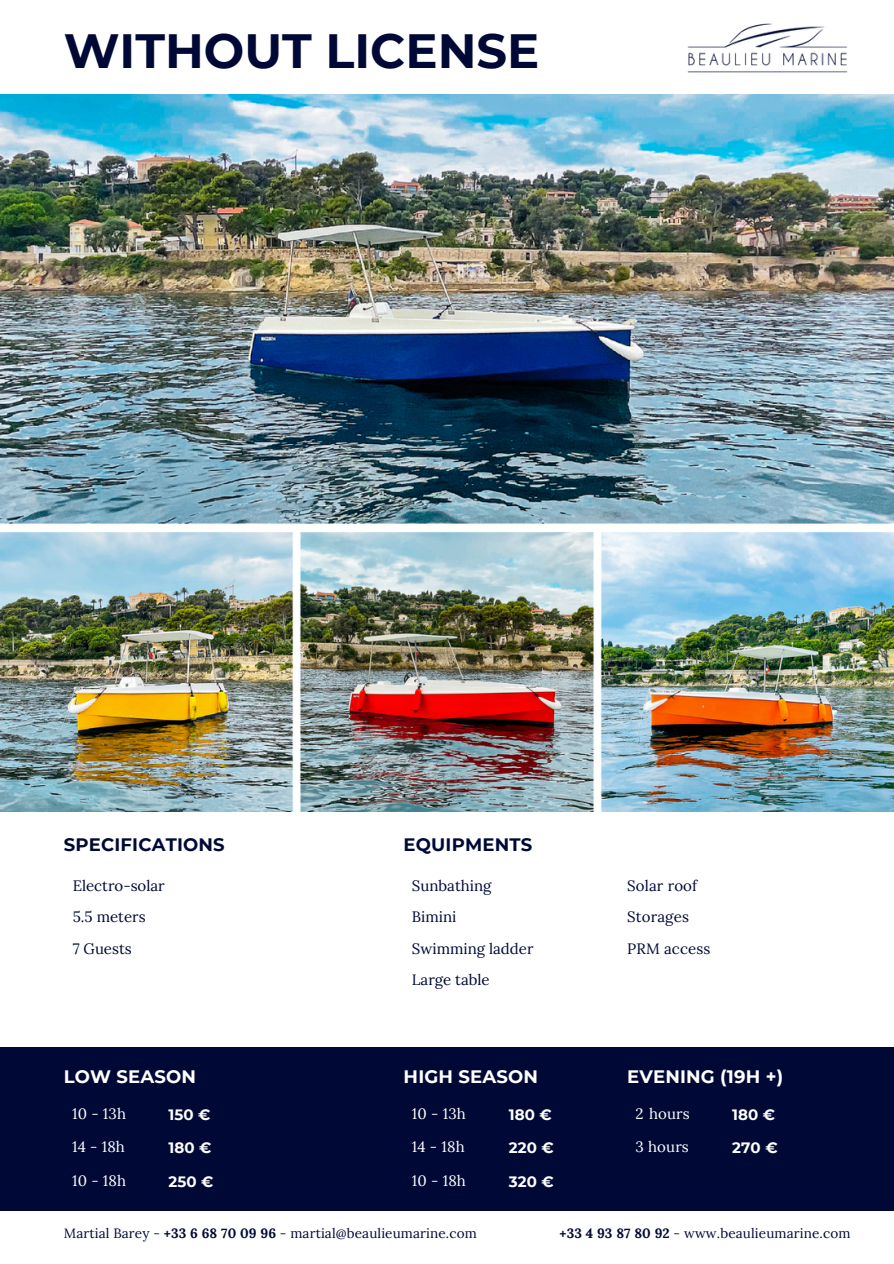
<style>
.page{position:relative;width:894px;height:1264px;background:#fff}
.page>*{position:absolute;margin:0;border:0;box-sizing:border-box;transform-origin:0 0}
.t1{font:700 48px "Montserrat";color:#000936}
.t2{font:700 18px "Montserrat";letter-spacing:.01em;color:#fff}
.t3{font:700 18px "Montserrat";letter-spacing:.01em;color:#000936}
.t4{font:15px/31.5px "Lora";color:#000936}
.t5{font:15px "Lora";letter-spacing:.01em;color:#fff}
.t6{font:700 15px "Montserrat";letter-spacing:.01em;color:#fff}
.t7{font:13.5px "Lora";letter-spacing:.01em;color:#000936}
.s1{font-weight:700}
</style>
<div class="page">
<img style="left:0;top:94px;width:893px;height:717px">
<div style="left:0;top:1047px;width:893px;height:163px;background:#000936"></div>
<img style="left:687px;top:23px;width:161px;height:50px">
<p class="t1" style="left:64px;top:21px;width:477px">WITHOUT LICENSE</p>
<h2 class="t3" style="left:64px;top:834px;width:162px">SPECIFICATIONS</h2>
<p class="t3" style="left:403px;top:834px;width:130px">EQUIPMENTS</p>
<p class="t4" style="left:73px;top:869px;width:93px">Electro-solar<br>5.5 meters<br>7 Guests</p>
<h2 class="t4" style="left:412px;top:869px;width:123px">Sunbathing<br>Bimini<br>Swimming ladder<br>Large table</h2>
<p class="t4" style="left:627px;top:869px;width:85px">Solar roof<br>Storages<br>PRM access</p>
<p class="t2" style="left:64px;top:1065px;width:134px">LOW SEASON</p>
<h2 class="t5" style="left:72px;top:1103px;width:55px">10 - 13h</h2>
<h2 class="t5" style="left:72px;top:1137px;width:54px">14 - 18h</h2>
<h2 class="t5" style="left:72px;top:1170px;width:55px">10 - 18h</h2>
<h3 class="t6" style="left:168px;top:1105px;width:44px">150 €</h3>
<h3 class="t6" style="left:168px;top:1138px;width:45px">180 €</h3>
<h3 class="t6" style="left:168px;top:1172px;width:47px">250 €</h3>
<h2 class="t2" style="left:403px;top:1065px;width:136px">HIGH SEASON</h2>
<p class="t2" style="left:627px;top:1065px;width:157px">EVENING (19H +)</p>
<h3 class="t5" style="left:412px;top:1103px;width:55px">10 - 13h</h3>
<h3 class="t5" style="left:412px;top:1137px;width:54px">14 - 18h</h3>
<h3 class="t5" style="left:412px;top:1170px;width:55px">10 - 18h</h3>
<p class="t6" style="left:508px;top:1105px;width:45px">180 €</p>
<p class="t6" style="left:508px;top:1138px;width:47px">220 €</p>
<p class="t6" style="left:508px;top:1172px;width:47px">320 €</p>
<h2 class="t5" style="left:635px;top:1103px;width:56px">2 hours</h2>
<h2 class="t5" style="left:635px;top:1137px;width:55px">3 hours</h2>
<h3 class="t6" style="left:732px;top:1105px;width:45px">180 €</h3>
<h3 class="t6" style="left:732px;top:1138px;width:47px">270 €</h3>
<p class="t7" style="left:64px;top:1224px;width:414px">Martial Barey - <span class="s1">+33 6 68 70 09 96</span> - martial@beaulieumarine.com</p>
<p class="t7" style="left:559px;top:1224px;width:292px"><span class="s1">+33 4 93 87 80 92</span> - www.beaulieumarine.com</p>
</div>
